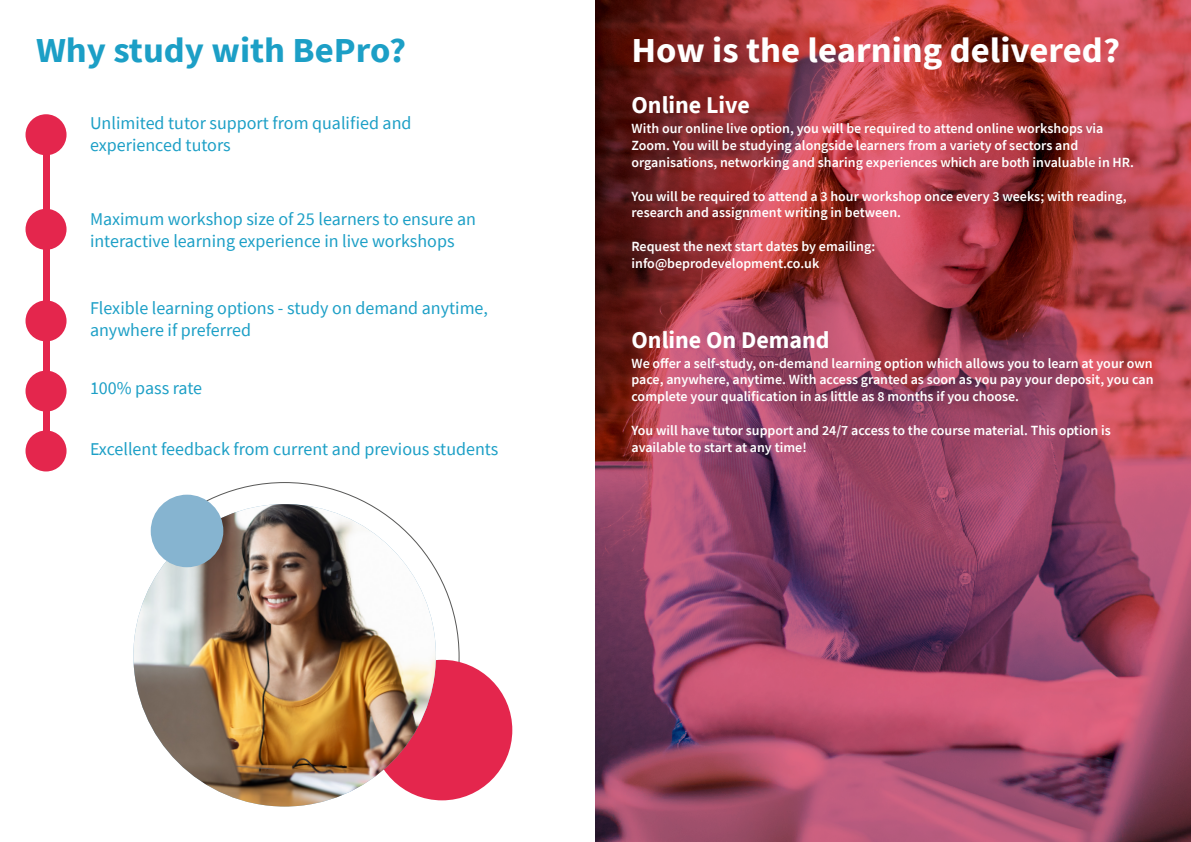
<style>
.page{position:relative;width:1191px;height:842px;background:#fff}
.page>*{position:absolute;margin:0;border:0;box-sizing:border-box;transform-origin:0 0}
.t1{font:700 35px "Source Sans Pro";color:#fff;scale:1.05 1}
.t2{font:700 35px "Source Sans Pro";color:#1c9fc6;scale:1.05 1}
.t3{font:700 24px "Source Sans Pro";color:#fff}
.t4{font:18px/21.6px "Source Sans Pro";color:#1c9fc6}
.t5{font:600 14px/16.8px "Source Sans Pro";color:#fff}
</style>
<div class="page">
<div style="left:26px;top:114px;width:41px;height:41px;background:#e4264d;border-radius:50%"></div>
<div style="left:26px;top:209px;width:41px;height:41px;background:#e4264d;border-radius:50%"></div>
<div style="left:26px;top:300px;width:41px;height:41px;background:#e4264d;border-radius:50%"></div>
<div style="left:26px;top:371px;width:41px;height:41px;background:#e4264d;border-radius:50%"></div>
<div style="left:26px;top:430px;width:41px;height:41px;background:#e4264d;border-radius:50%"></div>
<div style="left:43px;top:143px;width:6px;height:308px;background:#e4264d"></div>
<div style="left:372px;top:660px;width:140px;height:140px;background:#e4264d;border-radius:50%"></div>
<img style="left:133px;top:504px;width:303px;height:302px;border-radius:151px">
<div style="left:151px;top:495px;width:72px;height:72px;background:#86b4d0;border-radius:50%"></div>
<img style="left:595px;top:0;width:596px;height:842px">
<h1 class="t2" style="left:36px;top:27px;width:354px">Why study with BePro?</h1>
<p class="t4" style="left:90px;top:112px;width:323px">Unlimited tutor support from qualified and experienced tutors</p>
<p class="t4" style="left:90px;top:208px;width:387px">Maximum workshop size of 25 learners to ensure an interactive learning experience in live workshops</p>
<p class="t4" style="left:90px;top:297px;width:399px">Flexible learning options - study on demand anytime, anywhere if preferred</p>
<p class="t4" style="left:90px;top:377px;width:114px">100% pass rate</p>
<p class="t4" style="left:90px;top:438px;width:410px">Excellent feedback from current and previous students</p>
<h1 class="t1" style="left:631px;top:27px;width:467px">How is the learning delivered?</h1>
<h2 class="t3" style="left:631px;top:89px;width:120px">Online Live</h2>
<p class="t5" style="left:631px;top:120px;width:504px">With our online live option, you will be required to attend online workshops via<br>Zoom. You will be studying alongside learners from a variety of sectors and organisations, networking and sharing experiences which are both invaluable in HR.</p>
<p class="t5" style="left:631px;top:187px;width:496px">You will be required to attend a 3 hour workshop once every 3 weeks; with reading, research and assignment writing in between.</p>
<p class="t5" style="left:631px;top:238px;width:245px">Request the next start dates by emailing: info@beprodevelopment.co.uk</p>
<h2 class="t3" style="left:631px;top:323px;width:199px">Online On Demand</h2>
<p class="t5" style="left:631px;top:354px;width:523px;text-align:justify">We offer a self-study, on-demand learning option which allows you to learn at your own pace, anywhere, anytime. With access granted as soon as you pay your deposit, you can complete your qualification in as little as 8 months if you choose.</p>
<p class="t5" style="left:631px;top:421px;width:481px">You will have tutor support and 24/7 access to the course material. This option is available to start at any time!</p>
</div>
